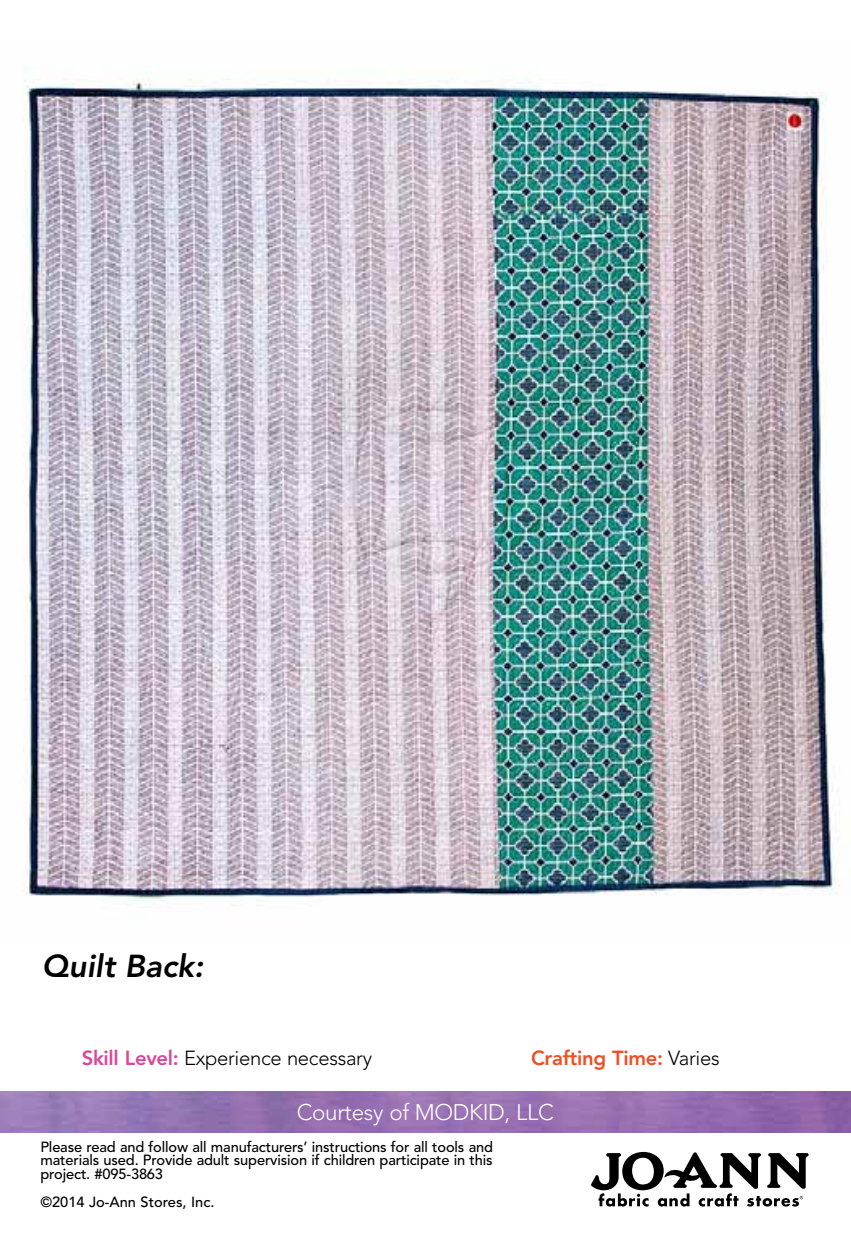
<style>
.page{position:relative;width:851px;height:1256px;background:#fff}
.page>*{position:absolute;margin:0;border:0;box-sizing:border-box;transform-origin:0 0}
.Paragraph_Style3{font:italic 800 31.5px "Avenir";color:#000}
.Courtesy_of{font:300 22.5px "Avenir";letter-spacing:-.015em;color:#fff}
.Skill_Level___Approx{font:300 20.25px "Avenir";letter-spacing:-.015em;color:#000}
.Skill_Level___Approx-2{font:800 20.25px "Avenir";letter-spacing:-.015em;color:#f04e23}
.t1{font:500 14.62px/13.5px "Avenir";letter-spacing:-.01em;color:#000;text-align:justify}
.s1{font-weight:800;color:#db4699}
.s2{font-weight:300;color:#000}
</style>
<div class="page">
<svg style="left:591px;top:1151px;width:217px;height:55px"></svg>
<img style="left:0;top:1091px;width:850px;height:41px">
<img style="left:23px;top:78px;width:817px;height:824px">
<p class="Paragraph_Style3" style="left:42px;top:948px;width:163px">Quilt Back:</p>
<p class="Skill_Level___Approx" style="left:82px;top:1046px;width:292px"><span class="s1">Skill Level:</span> Experience necessary</p>
<p class="Skill_Level___Approx-2" style="left:531px;top:1046px;width:190px">Crafting Time: <span class="s2">Varies</span></p>
<p class="Courtesy_of" style="left:297px;top:1099px;width:259px">Courtesy of MODKID, LLC</p>
<p class="t1" style="left:40px;top:1140px;width:454px">Please read and follow all manufacturers’ instructions for all tools and materials used. Provide adult supervision if children participate in this project. #095-3863</p>
<p class="t1" style="left:40px;top:1195px;width:175px">©2014 Jo-Ann Stores, Inc.</p>
</div>
